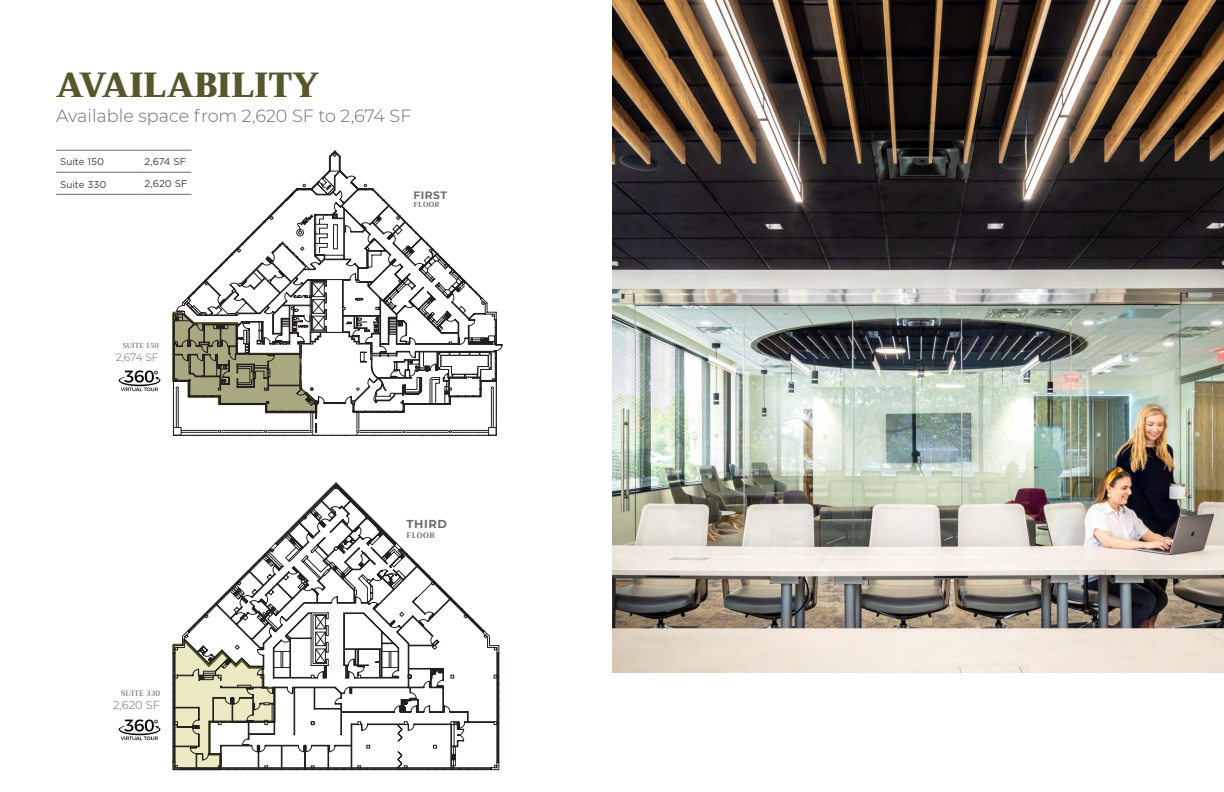
<style>
.page{position:relative;width:1224px;height:792px;background:#fff}
.page>*{position:absolute;margin:0;border:0;box-sizing:border-box;transform-origin:0 0}
.t1{font:900 34px "Trirong";color:#57572d}
.t2{font:300 17.6px "Montserrat";color:#6c6d70}
.t3{font:300 11.5px "Montserrat";color:#6c6d70}
.t4{font:700 11.5px "Montserrat";letter-spacing:.05em;color:#6c6d70}
.t5{font:300 10.7px "Montserrat";color:#6c6d70}
.t6{font:700 10.7px "Montserrat";letter-spacing:.05em;color:#6c6d70}
.t7{font:9.8px "Gotham";color:#3e3e3f}
.t8{font:500 7.7px "Trirong";color:#6c6d70}
.t9{font:700 7.7px "Trirong";letter-spacing:.05em;color:#6c6d70}
.t10{font:500 7.1px "Trirong";color:#6c6d70}
.t11{font:700 7.1px "Trirong";letter-spacing:.05em;color:#6c6d70}
</style>
<div class="page">
<hr style="left:56px;top:150px;width:85px;height:1px;background:#6c6d70">
<hr style="left:141px;top:150px;width:51px;height:1px;background:#6c6d70">
<hr style="left:56px;top:172px;width:85px;height:1px;background:#6c6d70">
<hr style="left:141px;top:172px;width:51px;height:1px;background:#6c6d70">
<hr style="left:56px;top:194px;width:85px;height:1px;background:#6c6d70">
<hr style="left:141px;top:194px;width:51px;height:1px;background:#6c6d70">
<svg style="left:176px;top:344px;width:326px;height:92px"></svg>
<svg style="left:172px;top:312px;width:146px;height:102px"></svg>
<svg style="left:173px;top:150px;width:324px;height:256px"></svg>
<svg style="left:344px;top:216px;width:151px;height:129px"></svg>
<svg style="left:173px;top:483px;width:326px;height:287px"></svg>
<svg style="left:174px;top:500px;width:294px;height:269px"></svg>
<svg style="left:220px;top:512px;width:274px;height:257px"></svg>
<svg style="left:184px;top:619px;width:275px;height:150px"></svg>
<img style="left:612px;top:0;width:612px;height:673px">
<img style="left:118px;top:370px;width:42px;height:22px">
<img style="left:118px;top:719px;width:42px;height:22px">
<p class="t1" style="left:56px;top:65px;width:265px">AVAILABILITY</p>
<p class="t2" style="left:56px;top:103px;width:357px">Available space from 2,620 SF to 2,674 SF</p>
<p class="t7" style="left:60px;top:156px;width:45px">Suite 150</p>
<p class="t7" style="left:144px;top:156px;width:43px">2,674 SF</p>
<p class="t7" style="left:60px;top:179px;width:48px">Suite 330</p>
<p class="t7" style="left:144px;top:178px;width:45px">2,620 SF</p>
<p class="t10" style="left:123px;top:341px;width:37px">SUITE 150</p>
<p class="t5" style="left:116px;top:350px;width:44px">2,674 SF</p>
<p class="t8" style="left:121px;top:688px;width:40px">SUITE 330</p>
<p class="t3" style="left:113px;top:697px;width:48px">2,620 SF</p>
<p class="t6" style="left:414px;top:187px;width:35px">FIRST</p>
<p class="t11" style="left:414px;top:199px;width:28px">FLOOR</p>
<p class="t4" style="left:407px;top:516px;width:42px">THIRD</p>
<p class="t9" style="left:407px;top:529px;width:30px">FLOOR</p>
</div>
